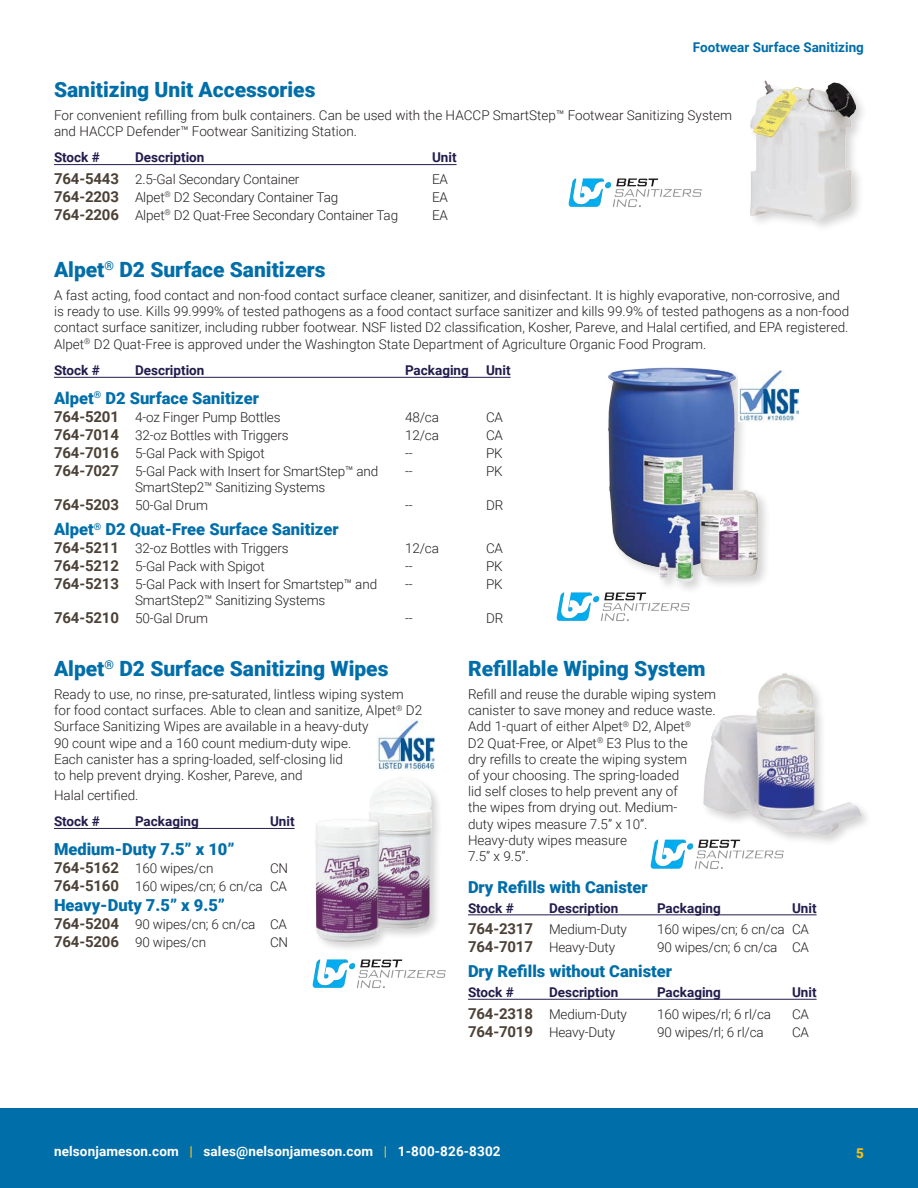
<style>
.page{position:relative;width:918px;height:1188px;background:#fff}
.page>*{position:absolute;margin:0;border:0;box-sizing:border-box;transform-origin:0 0}
.t1{font:900 21px "Roboto";color:#006ea9}
.Product_Heading{font:900 16.5px "Roboto";color:#006ea9}
.Chart{font:900 16.5px "Roboto";color:#006ea9}
.Body{font:300 13.5px/16.2px "Roboto";color:#231f20}
.Chart-2{font:300 13.5px "Roboto";letter-spacing:-.01em;color:#231f20}
.Chart_Heading{font:700 13.5px "Roboto";color:#221c4c}
.t2{font:700 13.5px "Roboto";letter-spacing:.01em;color:#fff}
.Body-2{font:700 13.5px "Roboto";color:#006ea9}
.t3{font:900 13.5px "Roboto";color:#fdbe12}
.s1{font-weight:700;font-size:15px;color:#4c4136}
.s2{color:#fdbe12}
</style>
<div class="page">
<div style="left:0;top:1108px;width:918px;height:80px;background:#006ea9"></div>
<hr style="left:468px;top:915px;width:349px;height:1px;background:#221c4c">
<hr style="left:468px;top:999px;width:349px;height:1px;background:#221c4c">
<img style="left:650px;top:839px;width:134px;height:30px">
<div style="left:701px;top:671px;width:172px;height:176px;background:#231f20;opacity:.2"></div>
<img style="left:704px;top:673px;width:160px;height:162px">
<hr style="left:54px;top:828px;width:241px;height:1px;background:#221c4c">
<img style="left:377px;top:720px;width:58px;height:50px">
<div style="left:313px;top:775px;width:130px;height:178px;background:#231f20;opacity:.2"></div>
<img style="left:314px;top:777px;width:118px;height:168px">
<img style="left:312px;top:959px;width:134px;height:29px">
<hr style="left:54px;top:377px;width:457px;height:1px;background:#221c4c">
<img style="left:556px;top:592px;width:134px;height:29px">
<div style="left:606px;top:365px;width:165px;height:230px;background:#231f20;opacity:.2"></div>
<img style="left:606px;top:365px;width:162px;height:222px">
<img style="left:739px;top:370px;width:59px;height:51px">
<div style="left:748px;top:79px;width:120px;height:154px;background:#231f20;opacity:.2"></div>
<img style="left:749px;top:81px;width:106px;height:140px">
<hr style="left:54px;top:164px;width:403px;height:1px;background:#221c4c">
<img style="left:568px;top:178px;width:134px;height:29px">
<p class="Body-2" style="left:693px;top:38px;width:173px">Footwear Surface Sanitizing</p>
<h2 class="t1" style="left:54px;top:75px;width:263px">Sanitizing Unit Accessories</h2>
<p class="Body" style="left:54px;top:106px;width:680px">For convenient refilling from bulk containers. Can be used with the HACCP SmartStep™ Footwear Sanitizing System and HACCP Defender™ Footwear Sanitizing Station.</p>
<p class="Chart_Heading" style="left:54px;top:148px;width:47px">Stock #</p>
<p class="Chart_Heading" style="left:135px;top:148px;width:71px">Description</p>
<p class="Chart_Heading" style="left:432px;top:148px;width:26px">Unit</p>
<p class="Chart-2" style="left:54px;top:170px;width:247px"><span class="s1">764-5443</span> 2.5-Gal Secondary Container</p>
<p class="Chart-2" style="left:432px;top:170px;width:17px">EA</p>
<p class="Chart-2" style="left:54px;top:188px;width:286px"><span class="s1">764-2203</span> Alpet<sup>®</sup> D2 Secondary Container Tag</p>
<p class="Chart-2" style="left:432px;top:188px;width:17px">EA</p>
<p class="Chart-2" style="left:54px;top:206px;width:346px"><span class="s1">764-2206</span> Alpet<sup>®</sup> D2 Quat-Free Secondary Container Tag</p>
<p class="Chart-2" style="left:432px;top:206px;width:17px">EA</p>
<h2 class="t1" style="left:54px;top:255px;width:273px">Alpet<sup>®</sup> D2 Surface Sanitizers</h2>
<p class="Body" style="left:54px;top:287px;width:797px">A fast acting, food contact and non-food contact surface cleaner, sanitizer, and disinfectant. It is highly evaporative, non-corrosive, and is ready to use. Kills 99.999% of tested pathogens as a food contact surface sanitizer and kills 99.9% of tested pathogens as a non-food contact surface sanitizer, including rubber footwear. NSF listed D2 classification, Kosher, Pareve, and Halal certified, and EPA registered.<br>Alpet<sup>®</sup> D2 Quat-Free is approved under the Washington State Department of Agriculture Organic Food Program.</p>
<p class="Chart_Heading" style="left:54px;top:361px;width:47px">Stock #</p>
<p class="Chart_Heading" style="left:135px;top:361px;width:71px">Description</p>
<p class="Chart_Heading" style="left:405px;top:361px;width:65px">Packaging</p>
<p class="Chart_Heading" style="left:486px;top:361px;width:26px">Unit</p>
<p class="Product_Heading" style="left:54px;top:386px;width:207px">Alpet<sup>®</sup> D2 Surface Sanitizer</p>
<p class="Chart-2" style="left:54px;top:408px;width:228px"><span class="s1">764-5201</span> 4-oz Finger Pump Bottles</p>
<p class="Chart-2" style="left:405px;top:408px;width:35px">48/ca</p>
<p class="Chart-2" style="left:486px;top:408px;width:19px">CA</p>
<p class="Chart-2" style="left:54px;top:426px;width:236px"><span class="s1">764-7014</span> 32-oz Bottles with Triggers</p>
<p class="Chart-2" style="left:405px;top:426px;width:35px">12/ca</p>
<p class="Chart-2" style="left:486px;top:426px;width:19px">CA</p>
<p class="Chart-2" style="left:54px;top:444px;width:212px"><span class="s1">764-7016</span> 5-Gal Pack with Spigot</p>
<p class="Chart-2" style="left:405px;top:444px;width:9px">--</p>
<p class="Chart-2" style="left:486px;top:444px;width:18px">PK</p>
<p class="Chart-2" style="left:54px;top:462px;width:326px"><span class="s1">764-7027</span> 5-Gal Pack with Insert for SmartStep™ and</p>
<p class="Chart-2" style="left:405px;top:462px;width:9px">--</p>
<p class="Chart-2" style="left:486px;top:462px;width:18px">PK</p>
<p class="Chart-2" style="left:135px;top:478px;width:192px">SmartStep2™ Sanitizing Systems</p>
<p class="Chart-2" style="left:54px;top:496px;width:155px"><span class="s1">764-5203</span> 50-Gal Drum</p>
<p class="Chart-2" style="left:405px;top:496px;width:9px">--</p>
<p class="Chart-2" style="left:486px;top:496px;width:19px">DR</p>
<p class="Product_Heading" style="left:54px;top:518px;width:286px">Alpet<sup>®</sup> D2 Quat-Free Surface Sanitizer</p>
<p class="Chart-2" style="left:54px;top:539px;width:236px"><span class="s1">764-5211</span> 32-oz Bottles with Triggers</p>
<p class="Chart-2" style="left:405px;top:539px;width:35px">12/ca</p>
<p class="Chart-2" style="left:486px;top:539px;width:19px">CA</p>
<p class="Chart-2" style="left:54px;top:557px;width:212px"><span class="s1">764-5212</span> 5-Gal Pack with Spigot</p>
<p class="Chart-2" style="left:405px;top:557px;width:9px">--</p>
<p class="Chart-2" style="left:486px;top:557px;width:18px">PK</p>
<p class="Chart-2" style="left:54px;top:575px;width:325px"><span class="s1">764-5213</span> 5-Gal Pack with Insert for Smartstep™ and</p>
<p class="Chart-2" style="left:405px;top:575px;width:9px">--</p>
<p class="Chart-2" style="left:486px;top:575px;width:18px">PK</p>
<p class="Chart-2" style="left:135px;top:591px;width:192px">SmartStep2™ Sanitizing Systems</p>
<p class="Chart-2" style="left:54px;top:609px;width:155px"><span class="s1">764-5210</span> 50-Gal Drum</p>
<p class="Chart-2" style="left:405px;top:609px;width:9px">--</p>
<p class="Chart-2" style="left:486px;top:609px;width:19px">DR</p>
<h2 class="t1" style="left:54px;top:654px;width:336px">Alpet<sup>®</sup> D2 Surface Sanitizing Wipes</h2>
<p class="Body" style="left:54px;top:686px;width:370px">Ready to use, no rinse, pre-saturated, lintless wiping system for food contact surfaces. Able to clean and sanitize, Alpet<sup>®</sup> D2<br>Surface Sanitizing Wipes are available in a heavy-duty<br>90 count wipe and a 160 count medium-duty wipe.<br>Each canister has a spring-loaded, self-closing lid<br>to help prevent drying. Kosher, Pareve, and</p>
<p class="Body" style="left:54px;top:786px;width:86px">Halal certified.</p>
<p class="Chart_Heading" style="left:54px;top:812px;width:47px">Stock #</p>
<p class="Chart_Heading" style="left:135px;top:812px;width:65px">Packaging</p>
<p class="Chart_Heading" style="left:270px;top:812px;width:26px">Unit</p>
<p class="Product_Heading" style="left:54px;top:837px;width:182px">Medium-Duty 7.5” x 10”</p>
<p class="Chart-2" style="left:54px;top:859px;width:161px"><span class="s1">764-5162</span> 160 wipes/cn</p>
<p class="Chart-2" style="left:270px;top:859px;width:20px">CN</p>
<p class="Chart-2" style="left:54px;top:877px;width:235px"><span class="s1">764-5160</span> 160 wipes/cn; 6 cn/ca CA</p>
<p class="Chart" style="left:54px;top:893px;width:173px">Heavy-Duty 7.5” x 9.5”</p>
<p class="Chart-2" style="left:54px;top:914px;width:235px"><span class="s1">764-5204</span> 90 wipes/cn; 6 cn/ca CA</p>
<p class="Chart-2" style="left:54px;top:932px;width:154px"><span class="s1">764-5206</span> 90 wipes/cn</p>
<p class="Chart-2" style="left:270px;top:932px;width:20px">CN</p>
<h2 class="t1" style="left:468px;top:654px;width:239px">Refillable Wiping System</h2>
<p class="Body" style="left:468px;top:686px;width:250px">Refill and reuse the durable wiping system canister to save money and reduce waste.<br>Add 1-quart of either Alpet<sup>®</sup> D2, Alpet<sup>®<br></sup>D2 Quat-Free, or Alpet<sup>®</sup> E3 Plus to the<br>dry refills to create the wiping system<br>of your choosing. The spring-loaded<br>lid self closes to help prevent any of<br>the wipes from drying out. Medium-<br>duty wipes measure 7.5” x 10”.<br>Heavy-duty wipes measure<br>7.5” x 9.5”.</p>
<p class="Product_Heading" style="left:468px;top:875px;width:181px">Dry Refills with Canister</p>
<p class="Chart_Heading" style="left:468px;top:898px;width:47px">Stock #</p>
<p class="Chart_Heading" style="left:549px;top:898px;width:71px">Description</p>
<p class="Chart_Heading" style="left:657px;top:898px;width:65px">Packaging</p>
<p class="Chart_Heading" style="left:792px;top:898px;width:26px">Unit</p>
<p class="Chart-2" style="left:468px;top:920px;width:161px"><span class="s1">764-2317</span> Medium-Duty</p>
<p class="Chart-2" style="left:657px;top:920px;width:154px">160 wipes/cn; 6 cn/ca CA</p>
<p class="Chart-2" style="left:468px;top:938px;width:149px"><span class="s1">764-7017</span> Heavy-Duty</p>
<p class="Chart-2" style="left:657px;top:938px;width:154px">90 wipes/cn; 6 cn/ca CA</p>
<p class="Product_Heading" style="left:468px;top:960px;width:206px">Dry Refills without Canister</p>
<p class="Chart_Heading" style="left:468px;top:983px;width:47px">Stock #</p>
<p class="Chart_Heading" style="left:549px;top:983px;width:71px">Description</p>
<p class="Chart_Heading" style="left:657px;top:983px;width:65px">Packaging</p>
<p class="Chart_Heading" style="left:792px;top:983px;width:26px">Unit</p>
<p class="Chart-2" style="left:468px;top:1004px;width:161px"><span class="s1">764-2318</span> Medium-Duty</p>
<p class="Chart-2" style="left:657px;top:1004px;width:116px">160 wipes/rl; 6 rl/ca</p>
<p class="Chart-2" style="left:792px;top:1004px;width:19px">CA</p>
<p class="Chart-2" style="left:468px;top:1022px;width:149px"><span class="s1">764-7019</span> Heavy-Duty</p>
<p class="Chart-2" style="left:657px;top:1022px;width:108px">90 wipes/rl; 6 rl/ca</p>
<p class="Chart-2" style="left:792px;top:1022px;width:19px">CA</p>
<p class="t2" style="left:54px;top:1142px;width:448px">nelsonjameson.com <span class="s2">|</span> sales@nelsonjameson.com <span class="s2">|</span> 1-800-826-8302</p>
<p class="t3" style="left:856px;top:1143px;width:9px">5</p>
</div>
